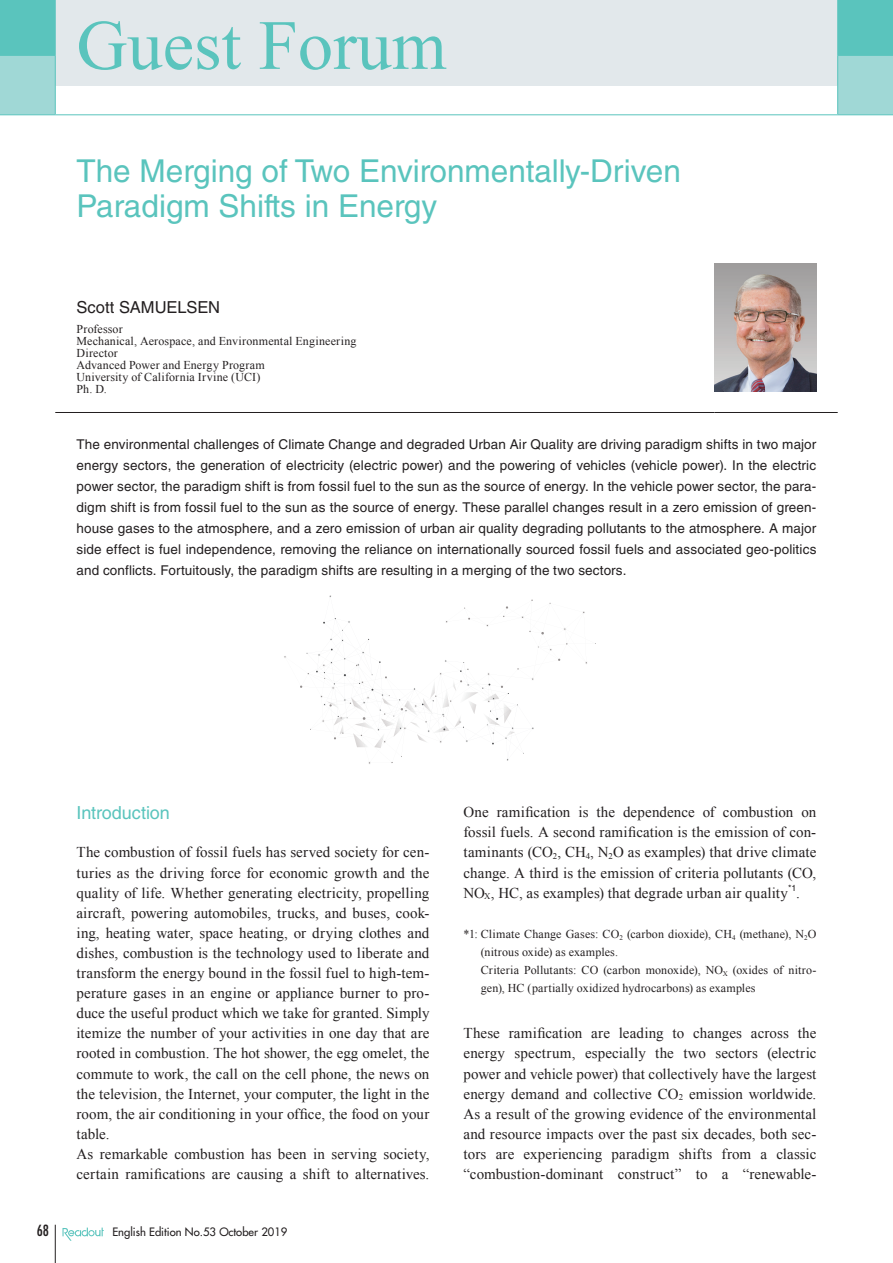
<style>
.page{position:relative;width:893px;height:1263px;background:#fff}
.page>*{position:absolute;margin:0;border:0;box-sizing:border-box;transform-origin:0 0}
.t1{font:70.5px "Times New Roman";color:#5ac4bd}
.t2{font:31.5px/34.5px "Helvetica LT Std";color:#5ac4bd}
.t3{font:18px "Helvetica LT Std";color:#5ac4bd}
.t4{font:16.5px "Helvetica LT Std";letter-spacing:-.005em;color:#231f20}
.t5{font:15px/20.1px "Times New Roman";letter-spacing:.005em;color:#231f20;text-align:justify}
.t6{font:condensed 15px "Futura";color:#231f20}
.t7{font:13.5px/21px "Helvetica LT Std";letter-spacing:.01em;color:#231f20;text-align:justify}
.t8{font:12px/12px "Times New Roman";letter-spacing:.015em;color:#231f20}
.t9{font:11.25px "Futura";color:#231f20}
.t10{font:8.7px "Helvetica LT Std";color:#231f20}
</style>
<div class="page">
<hr style="left:55px;top:1225px;width:1px;height:38px;background:#231f20">
<svg style="left:63px;top:1227px;width:41px;height:14px"></svg>
<div style="left:0;top:0;width:893px;height:55px;background:#5ac4bd"></div>
<div style="left:55px;top:0;width:783px;height:85px;background:#e2e8eb"></div>
<svg style="left:0;top:56px;width:893px;height:58px;fill:#e2e8eb"></svg>
<hr style="left:55px;top:0;width:1px;height:55px;background:#5ac4bd">
<hr style="left:837px;top:0;width:1px;height:55px;background:#5ac4bd">
<hr style="left:0;top:55px;width:56px;height:1px;background:#5ac4bd">
<hr style="left:837px;top:55px;width:56px;height:1px;background:#5ac4bd">
<hr style="left:0;top:114px;width:55px;height:1px;background:#5ac4bd">
<svg style="left:55px;top:56px;width:1px;height:58px"></svg>
<hr style="left:55px;top:114px;width:783px;height:1px;background:#5ac4bd">
<svg style="left:837px;top:56px;width:1px;height:58px"></svg>
<hr style="left:838px;top:114px;width:55px;height:1px;background:#5ac4bd">
<hr style="left:55px;top:412px;width:659px;height:1px;background:#231f20">
<hr style="left:714px;top:412px;width:124px;height:1px;background:#231f20">
<img style="left:714px;top:264px;width:102px;height:127px">
<svg style="left:284px;top:595px;width:312px;height:169px"></svg>
<h1 class="t1" style="left:77px;top:-2px;width:372px">Guest Forum</h1>
<h2 class="t2" style="left:77px;top:154px;width:606px">The Merging of Two Environmentally-Driven<br>Paradigm Shifts in Energy</h2>
<p class="t4" style="left:77px;top:298px;width:145px">Scott SAMUELSEN</p>
<p class="t8" style="left:77px;top:323px;width:281px">Professor<br>Mechanical, Aerospace, and Environmental Engineering<br>Director<br>Advanced Power and Energy Program<br>University of California Irvine (UCI)<br>Ph. D.</p>
<p class="t7" style="left:77px;top:434px;width:741px">The environmental challenges of Climate Change and degraded Urban Air Quality are driving paradigm shifts in two major energy sectors, the generation of electricity (electric power) and the powering of vehicles (vehicle power). In the electric power sector, the paradigm shift is from fossil fuel to the sun as the source of energy. In the vehicle power sector, the para&shy;digm shift is from fossil fuel to the sun as the source of energy. These parallel changes result in a zero emission of green&shy;house gases to the atmosphere, and a zero emission of urban air quality degrading pollutants to the atmosphere. A major side effect is fuel independence, removing the reliance on internationally sourced fossil fuels and associated geo-politics and conflicts. Fortuitously, the paradigm shifts are resulting in a merging of the two sectors.</p>
<p class="t3" style="left:77px;top:802px;width:95px">Introduction</p>
<p class="t5" style="left:77px;top:842px;width:354px;text-align:left">The combustion of fossil fuels has served society for cen&shy;turies as the driving force for economic growth and the quality of life. Whether generating electricity, propelling aircraft, powering automobiles, trucks, and buses, cook&shy;ing, heating water, space heating, or drying clothes and dishes, combustion is the technology used to liberate and transform the energy bound in the fossil fuel to high-tem&shy;perature gases in an engine or appliance burner to pro&shy;duce the useful product which we take for granted. Simply itemize the number of your activities in one day that are rooted in combustion. The hot shower, the egg omelet, the commute to work, the call on the cell phone, the news on the television, the Internet, your computer, the light in the room, the air conditioning in your office, the food on your table.<br>As remarkable combustion has been in serving society, certain ramifications are causing a shift to alternatives.</p>
<p class="t6" style="left:37px;top:1221px;width:14px">68</p>
<p class="t9" style="left:112px;top:1225px;width:176px">English Edition No.53 October 2019</p>
<p class="t5" style="left:463px;top:802px;width:354px">One ramification is the dependence of combustion on fossil fuels. A second ramification is the emission of con&shy;taminants (CO<sub>2</sub>, CH<sub>4</sub>, N<sub>2</sub>O as examples) that drive climate change. A third is the emission of criteria pollutants (CO, NO<sub>X</sub>, HC, as examples) that degrade urban air quality</p>
<p class="t10" style="left:788px;top:882px;width:10px">*1</p>
<p class="t5" style="left:796px;top:882px;width:5px">.</p>
<p class="t8" style="left:481px;top:925px;width:337px;line-height:18px;text-indent:-17px">*1: Climate Change Gases: CO<sub>2</sub> (carbon dioxide), CH<sub>4</sub> (methane), N<sub>2</sub>O (nitrous oxide) as examples.<br>Criteria Pollutants: CO (carbon monoxide), NO<sub>X</sub> (oxides of nitro&shy;gen), HC (partially oxidized hydrocarbons) as examples</p>
<p class="t5" style="left:463px;top:1023px;width:354px">These ramification are leading to changes across the energy spectrum, especially the two sectors (electric power and vehicle power) that collectively have the largest energy demand and collective CO<sub>2</sub> emission worldwide.<br>As a result of the growing evidence of the environmental and resource impacts over the past six decades, both sec&shy;tors are experiencing paradigm shifts from a classic “combustion-dominant construct” to a “renewable-</p>
</div>
